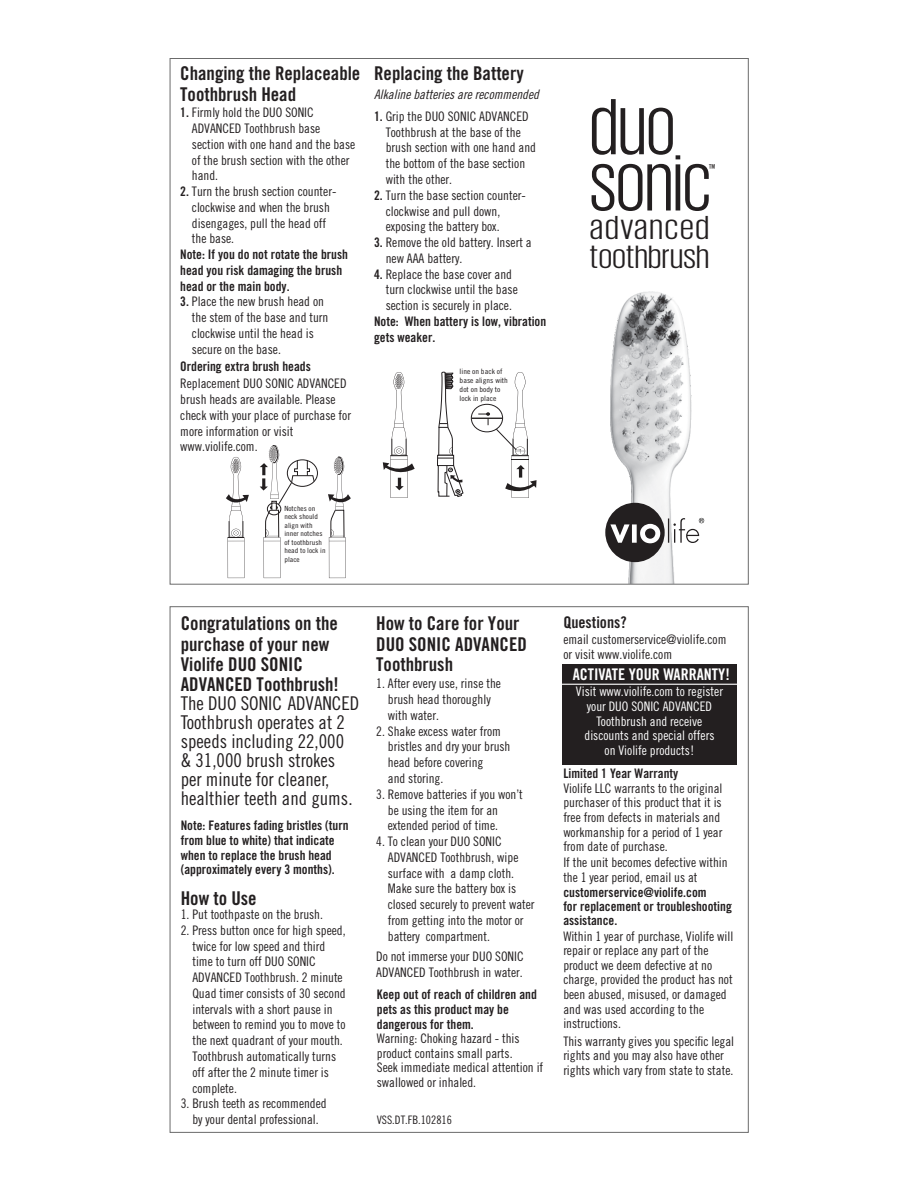
<style>
.page{position:relative;width:918px;height:1188px;background:#fff}
.page>*{position:absolute;margin:0;border:0;box-sizing:border-box;transform-origin:0 0}
.t1{font:81.45px "Giorgio Sans";color:#231f20;scale:1.05 1}
.t2{font:34.05px "Giorgio Sans";letter-spacing:.05em;color:#231f20;scale:1.2 1}
.t3{font:33px "Giorgio Sans";letter-spacing:.01em;color:#231f20;scale:1.2 1}
.t4{font:19.05px/20.4px "Trade Gothic LT Std Bd Cn 20";color:#231f20}
.t5{font:19.05px/19px "Trade Gothic LT Std Cn 18";color:#231f20}
.t6{font:19.05px "Giorgio Sans";color:#231f20}
.t7{font:16.05px "Trade Gothic LT Std Bd Cn 20";color:#fff}
.t8{font:16.05px "Trade Gothic LT Std Bd Cn 20";color:#231f20}
.t9{font:13.2px/15.8px "Trade Gothic LT Std Cn 18";color:#231f20}
.t10{font:13.2px/14.5px "Trade Gothic LT Std Bd Cn 20";color:#231f20}
.t11{font:13.2px/14.5px "Trade Gothic LT Std Cn 18";color:#fff;text-align:center}
.t12{font:13.2px "Trade Gothic LT Std Cn 18 Obl";color:#231f20}
.t13{font:11.7px "Trade Gothic LT Std Cn 18";color:#231f20}
.t14{font:7.35px/8.9px "Trade Gothic LT Std Cn 18";color:#231f20;scale:1.14 1}
.t15{font:7.05px/8.6px "Trade Gothic LT Std Cn 18";color:#231f20;scale:1.14 1}
.s1{font-family:"Trade Gothic LT Std Bd Cn 20"}
</style>
<div class="page">
<img style="left:610px;top:291px;width:95px;height:292px">
<svg style="left:605px;top:503px;width:99px;height:59px"></svg>
<svg style="left:226px;top:457px;width:23px;height:121px"></svg>
<svg style="left:328px;top:457px;width:23px;height:121px"></svg>
<div style="left:287px;top:460px;width:31px;height:27px;border:1px solid #231f20;border-radius:50%"></div>
<svg style="left:260px;top:445px;width:57px;height:133px"></svg>
<div style="left:471px;top:404px;width:32px;height:28px;border:1px solid #231f20;border-radius:50%"></div>
<svg style="left:478px;top:412px;width:12px;height:13px"></svg>
<hr style="left:472px;top:418px;width:31px;height:1px;background:#231f20">
<svg style="left:383px;top:372px;width:32px;height:126px"></svg>
<svg style="left:496px;top:372px;width:41px;height:126px"></svg>
<svg style="left:437px;top:371px;width:27px;height:126px"></svg>
<div style="left:562px;top:665px;width:175px;height:100px;background:#231f20"></div>
<hr style="left:562px;top:684px;width:182px;height:1px;background:#fff">
<h3 class="t4" style="left:180px;top:63px;width:182px">Changing the Replaceable<br>Toothbrush Head</h3>
<p class="t9" style="left:192px;top:105px;width:165px;text-indent:-12px"><span class="s1">1.</span> Firmly hold the DUO SONIC<br>ADVANCED Toothbrush base section with one hand and the base of the brush section with the other hand.</p>
<p class="t9" style="left:192px;top:183px;width:146px;text-indent:-12px"><span class="s1">2.</span> Turn the brush section counter&shy;clockwise and when the brush disengages, pull the head off the base.</p>
<p class="t10" style="left:180px;top:246px;width:169px;line-height:15.8px">Note: If you do not rotate the brush head you risk damaging the brush head or the main body.</p>
<p class="t9" style="left:192px;top:294px;width:138px;text-indent:-12px"><span class="s1">3.</span> Place the new brush head on the stem of the base and turn clockwise until the head is secure on the base.</p>
<p class="t10" style="left:180px;top:359px;width:132px">Ordering extra brush heads</p>
<p class="t9" style="left:180px;top:376px;width:172px">Replacement DUO SONIC ADVANCED brush heads are available. Please check with your place of purchase for more information or visit www.violife.com.</p>
<h3 class="t4" style="left:374px;top:63px;width:151px">Replacing the Battery</h3>
<p class="t12" style="left:374px;top:87px;width:167px">Alkaline batteries are recommended</p>
<p class="t9" style="left:386px;top:108px;width:152px;text-indent:-12px"><span class="s1">1.</span> Grip the DUO SONIC ADVANCED<br>Toothbrush at the base of the brush section with one hand and the bottom of the base section with the other.</p>
<p class="t9" style="left:386px;top:187px;width:142px;text-indent:-12px"><span class="s1">2.</span> Turn the base section counter&shy;clockwise and pull down, exposing the battery box.</p>
<p class="t9" style="left:386px;top:234px;width:147px;text-indent:-12px"><span class="s1">3.</span> Remove the old battery. Insert a new AAA battery.</p>
<p class="t9" style="left:386px;top:266px;width:134px;text-indent:-12px"><span class="s1">4.</span> Replace the base cover and turn clockwise until the base section is securely in place.</p>
<p class="t10" style="left:374px;top:313px;width:174px;line-height:15.8px">Note: When battery is low, vibration gets weaker.</p>
<p class="t14" style="left:460px;top:367px;width:44px">line on back of base aligns with dot on body to lock in place</p>
<h1 class="t1" style="left:590px;top:87px;width:83px">duo</h1>
<h1 class="t1" style="left:590px;top:144px;width:117px">sonic</h1>
<h2 class="t2" style="left:590px;top:211px;width:101px">advanced</h2>
<h3 class="t3" style="left:590px;top:241px;width:101px">toothbrush</h3>
<h3 class="t6" style="left:709px;top:161px;width:8px">™</h3>
<p class="t15" style="left:284px;top:504px;width:38px">Notches on neck should align with inner notches of toothbrush head to lock in place</p>
<h3 class="t4" style="left:181px;top:613px;width:160px">Congratulations on the purchase of your new<br>Violife DUO SONIC<br>ADVANCED Toothbrush!</h3>
<h3 class="t4" style="left:376px;top:613px;width:152px">How to Care for Your<br>DUO SONIC ADVANCED<br>Toothbrush</h3>
<h3 class="t5" style="left:181px;top:694px;width:180px">The DUO SONIC ADVANCED<br>Toothbrush operates at 2 speeds including 22,000 &amp; 31,000 brush strokes per minute for cleaner, healthier teeth and gums.</h3>
<p class="t9" style="left:388px;top:676px;width:115px;text-indent:-12px">1. After every use, rinse the brush head thoroughly with water.</p>
<p class="t9" style="left:388px;top:723px;width:124px;text-indent:-12px">2. Shake excess water from bristles and dry your brush head before covering<br>and storing.</p>
<p class="t9" style="left:388px;top:786px;width:137px;text-indent:-12px">3. Remove batteries if you won’t be using the item for an extended period of time.</p>
<p class="t9" style="left:388px;top:833px;width:148px;text-indent:-12px">4. To clean your DUO SONIC<br>ADVANCED Toothbrush, wipe surface with a damp cloth.<br>Make sure the battery box is closed securely to prevent water from getting into the motor or battery compartment.</p>
<p class="t9" style="left:376px;top:948px;width:149px">Do not immerse your DUO SONIC<br>ADVANCED Toothbrush in water.</p>
<p class="t10" style="left:181px;top:818px;width:169px">Note: Features fading bristles (turn from blue to white) that indicate when to replace the brush head (approximately every 3 months).</p>
<h3 class="t4" style="left:181px;top:888px;width:77px">How to Use</h3>
<p class="t9" style="left:181px;top:906px;width:144px">1. Put toothpaste on the brush.</p>
<p class="t9" style="left:192px;top:922px;width:155px;text-indent:-12px">2. Press button once for high speed, twice for low speed and third time to turn off DUO SONIC<br>ADVANCED Toothbrush. 2 minute<br>Quad timer consists of 30 second intervals with a short pause in between to remind you to move to the next quadrant of your mouth.<br>Toothbrush automatically turns off after the 2 minute timer is complete.</p>
<p class="t9" style="left:181px;top:1096px;width:147px;text-align:center">3. Brush teeth as recommended by your dental professional.</p>
<p class="t10" style="left:377px;top:987px;width:162px">Keep out of reach of children and pets as this product may be dangerous for them.</p>
<p class="t9" style="left:377px;top:1031px;width:168px;line-height:14.5px">Warning: Choking hazard - this product contains small parts.<br>Seek immediate medical attention if swallowed or inhaled.</p>
<p class="t13" style="left:377px;top:1113px;width:77px">VSS.DT.FB.102816</p>
<p class="t8" style="left:563px;top:613px;width:65px">Questions?</p>
<p class="t9" style="left:563px;top:632px;width:165px;line-height:14.5px">email customerservice@violife.com or visit www.violife.com</p>
<p class="t7" style="left:573px;top:665px;width:159px">ACTIVATE YOUR WARRANTY!</p>
<p class="t11" style="left:576px;top:684px;width:149px">Visit www.violife.com to register your DUO SONIC ADVANCED<br>Toothbrush and receive discounts and special offers<br>on Violife products!</p>
<p class="t10" style="left:563px;top:766px;width:117px">Limited 1 Year Warranty</p>
<p class="t9" style="left:563px;top:781px;width:161px;line-height:14.5px">Violife LLC warrants to the original purchaser of this product that it is free from defects in materials and workmanship for a period of 1 year from date of purchase.</p>
<p class="t9" style="left:563px;top:855px;width:166px;line-height:14.5px">If the unit becomes defective within the 1 year period, email us at</p>
<p class="t10" style="left:563px;top:885px;width:170px">customerservice@violife.com<br>for replacement or troubleshooting</p>
<p class="t10" style="left:563px;top:913px;width:56px">assistance.</p>
<p class="t9" style="left:563px;top:929px;width:172px;line-height:14.5px">Within 1 year of purchase, Violife will repair or replace any part of the product we deem defective at no charge, provided the product has not been abused, misused, or damaged and was used according to the instructions.</p>
<p class="t9" style="left:563px;top:1034px;width:172px;line-height:14.5px">This warranty gives you specific legal rights and you may also have other rights which vary from state to state.</p>
</div>
